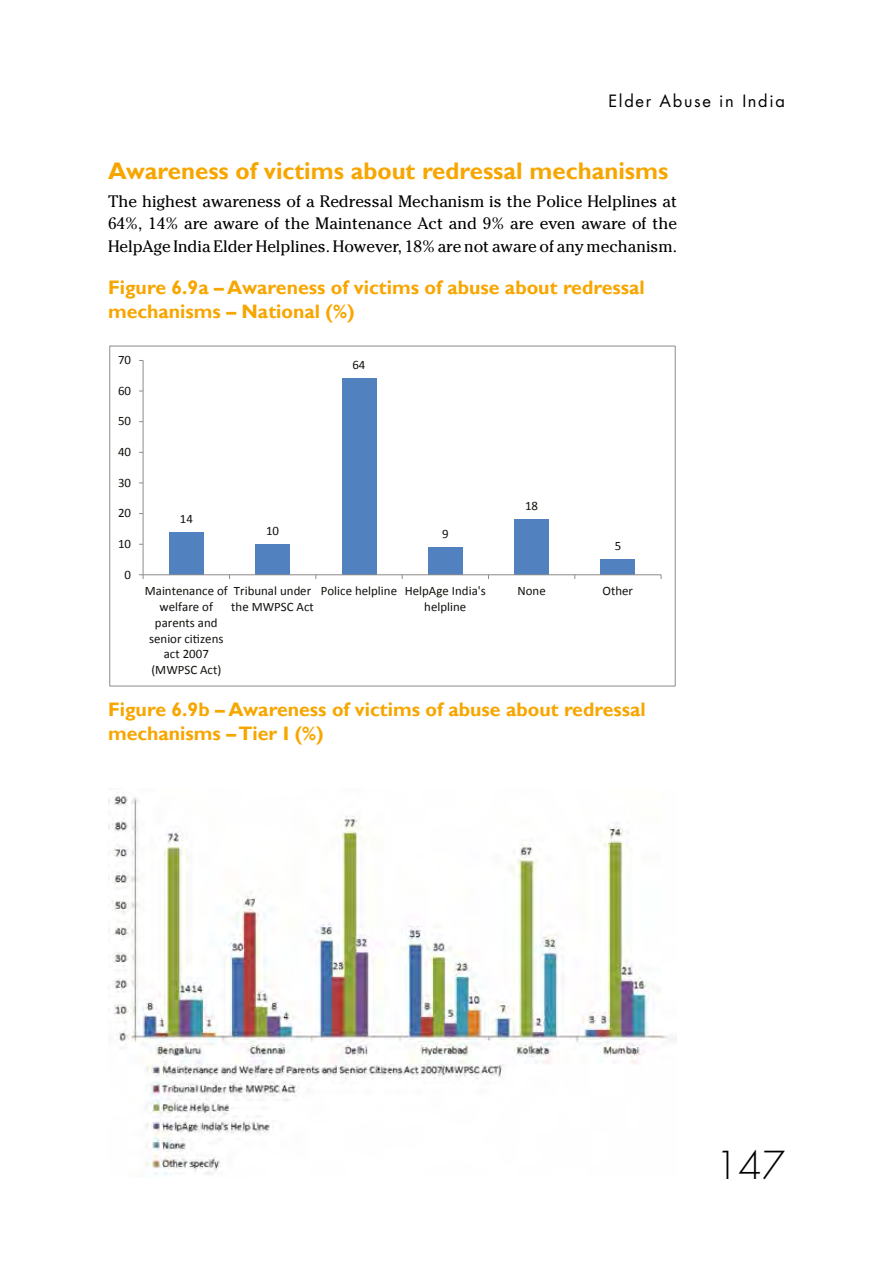
<style>
.page{position:relative;width:893px;height:1263px;background:#fff}
.page>*{position:absolute;margin:0;border:0;box-sizing:border-box;transform-origin:0 0}
.t1{font:300 37.5px "Futura";color:#000}
.t2{font:700 24px "Gill Sans";color:#f7a600}
.t3{font:700 19.5px/23.4px "Gill Sans";color:#f7a600}
.t4{font:16.5px/22.5px "Cheltenham Std";color:#000;text-align:justify}
.t5{font:16.5px "Futura";letter-spacing:.1em;color:#000}
.t6{font:12.9px/15.8px "Calibri";color:#13110c}
</style>
<div class="page">
<div style="left:169px;top:532px;width:34px;height:43px;background:#5181bf"></div>
<div style="left:255px;top:544px;width:35px;height:31px;background:#5181bf"></div>
<div style="left:342px;top:379px;width:34px;height:196px;background:#5181bf"></div>
<div style="left:428px;top:547px;width:35px;height:28px;background:#5181bf"></div>
<div style="left:514px;top:520px;width:35px;height:55px;background:#5181bf"></div>
<div style="left:601px;top:560px;width:34px;height:15px;background:#5181bf"></div>
<hr style="left:143px;top:360px;width:1px;height:215px;background:#8f8b89">
<hr style="left:143px;top:574px;width:518px;height:1px;background:#8f8b89">
<svg style="left:139px;top:574px;width:5px;height:5px"></svg>
<img style="left:108px;top:792px;width:569px;height:383px">
<p class="t5" style="left:608px;top:91px;width:178px">Elder Abuse in India</p>
<h2 class="t2" style="left:108px;top:156px;width:562px">Awareness of victims about redressal mechanisms</h2>
<p class="t4" style="left:108px;top:190px;width:570px">The highest awareness of a Redressal Mechanism is the Police Helplines at 64%, 14% are aware of the Maintenance Act and 9% are even aware of the HelpAge India Elder Helplines. However, 18% are not aware of any mechanism.</p>
<p class="t3" style="left:108px;top:277px;width:538px">Figure 6.9a – Awareness of victims of abuse about redressal mechanisms – National (%)</p>
<p class="t6" style="left:118px;top:352px;width:15px">70</p>
<p class="t6" style="left:118px;top:382px;width:15px">60</p>
<p class="t6" style="left:118px;top:413px;width:15px">50</p>
<p class="t6" style="left:118px;top:443px;width:15px">40</p>
<p class="t6" style="left:118px;top:474px;width:15px">30</p>
<p class="t6" style="left:118px;top:505px;width:15px">20</p>
<p class="t6" style="left:118px;top:535px;width:15px">10</p>
<p class="t6" style="left:125px;top:566px;width:8px">0</p>
<p class="t6" style="left:180px;top:510px;width:15px">14</p>
<p class="t6" style="left:266px;top:522px;width:15px">10</p>
<p class="t6" style="left:352px;top:357px;width:15px">64</p>
<p class="t6" style="left:442px;top:525px;width:8px">9</p>
<p class="t6" style="left:525px;top:498px;width:15px">18</p>
<p class="t6" style="left:615px;top:538px;width:8px">5</p>
<p class="t6" style="left:145px;top:583px;width:84px;text-align:center">Maintenance of welfare of parents and senior citizens act 2007 (MWPSC Act)</p>
<p class="t6" style="left:231px;top:583px;width:84px">Tribunal under the MWPSC Act</p>
<p class="t6" style="left:424px;top:583px;width:63px;text-indent:-103px">Police helpline HelpAge India's helpline</p>
<p class="t6" style="left:517px;top:583px;width:30px">None</p>
<p class="t6" style="left:603px;top:583px;width:32px">Other</p>
<p class="t3" style="left:108px;top:698px;width:539px">Figure 6.9b – Awareness of victims of abuse about redressal mechanisms – Tier I (%)</p>
<h1 class="t1" style="left:715px;top:1142px;width:71px">147</h1>
</div>
